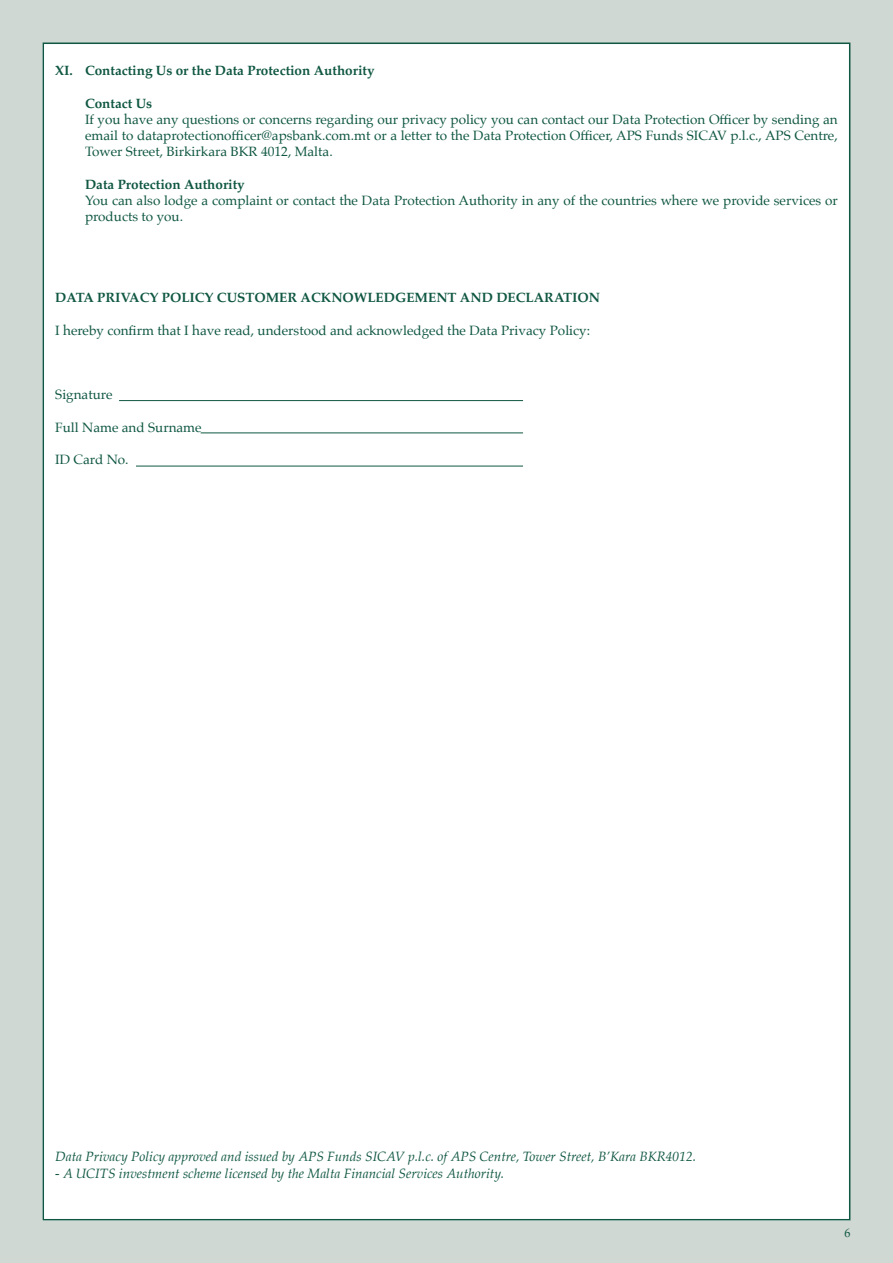
<style>
.page{position:relative;width:893px;height:1263px;background:#d0d8d3}
.page>*{position:absolute;margin:0;border:0;box-sizing:border-box;transform-origin:0 0}
.t1{font:13.5px/16.2px "Palatino";color:#0f5742;text-align:justify}
.t2{font:italic 13.5px "Palatino";color:#0f5742}
.t3{font:700 13.5px "Palatino";color:#0f5742}
.t4{font:12px "Palatino";color:#0f5742}
</style>
<div class="page">
<div style="left:43px;top:43px;width:807px;height:1177px;background:#fff"></div>
<hr style="left:119px;top:400px;width:404px;height:1px;background:#0f5742">
<hr style="left:201px;top:432px;width:322px;height:1px;background:#0f5742">
<hr style="left:136px;top:466px;width:387px;height:1px;background:#0f5742">
<p class="t3" style="left:55px;top:59px;width:321px">XI. Contacting Us or the Data Protection Authority</p>
<p class="t3" style="left:85px;top:92px;width:69px">Contact Us</p>
<p class="t1" style="left:85px;top:111px;width:754px">If you have any questions or concerns regarding our privacy policy you can contact our Data Protection Officer by sending an email to dataprotectionofficer@apsbank.com.mt or a letter to the Data Protection Officer, APS Funds SICAV p.l.c., APS Centre, Tower Street, Birkirkara BKR 4012, Malta.</p>
<p class="t3" style="left:85px;top:173px;width:161px">Data Protection Authority</p>
<p class="t1" style="left:85px;top:192px;width:754px">You can also lodge a complaint or contact the Data Protection Authority in any of the countries where we provide services or products to you.</p>
<p class="t3" style="left:55px;top:286px;width:546px">DATA PRIVACY POLICY CUSTOMER ACKNOWLEDGEMENT AND DECLARATION</p>
<p class="t1" style="left:55px;top:322px;width:536px">I hereby confirm that I have read, understood and acknowledged the Data Privacy Policy:</p>
<p class="t1" style="left:55px;top:387px;width:59px">Signature</p>
<p class="t1" style="left:55px;top:419px;width:148px">Full Name and Surname</p>
<p class="t1" style="left:55px;top:451px;width:75px">ID Card No.</p>
<p class="t2" style="left:55px;top:1145px;width:642px">Data Privacy Policy approved and issued by APS Funds SICAV p.l.c. of APS Centre, Tower Street, B’Kara BKR4012.</p>
<p class="t2" style="left:55px;top:1161px;width:450px">- A UCITS investment scheme licensed by the Malta Financial Services Authority.</p>
<p class="t4" style="left:844px;top:1223px;width:7px">6</p>
</div>
